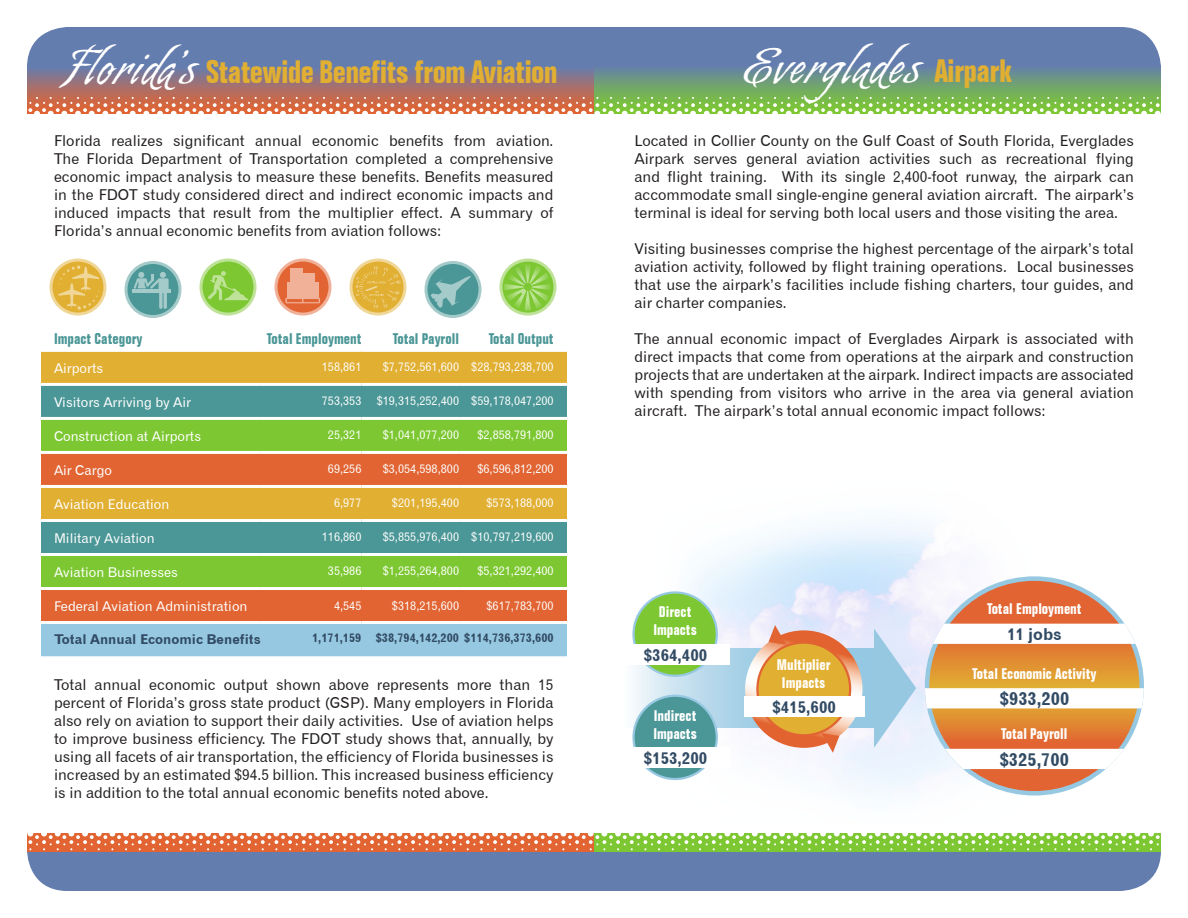
<style>
.page{position:relative;width:1188px;height:918px;background:#fff}
.page>*{position:absolute;margin:0;border:0;box-sizing:border-box;transform-origin:0 0}
.t1{font:42px "Almond Script";letter-spacing:.05em;color:#fff}
.t2{font:700 condensed 31.5px "Folio BT";letter-spacing:-.025em;color:#e1af32}
.t3{font:18px "Gothic 720 BT Bold B";color:#324b64}
.t4{font:16.5px "Gothic 720 BT Bold B";color:#324b64}
.t5{font:15px/18px "Gothic 720 BT Roman B";color:#231f20;text-align:justify}
.t6{font:700 condensed 15px/18px "Folio BT";color:#fff;text-align:center}
.t7{font:700 condensed 15px "Folio BT";color:#4b9696}
.t8{font:13.5px "Gothic 720 BT Roman B";color:#fff}
.t9{font:13.5px "Gothic 720 BT Bold B";color:#324b64}
.t10{font:12px "Gothic 720 BT Roman B";color:#fff}
.t11{font:12px "Gothic 720 BT Bold B";color:#324b64}
.s1{font-family:"Almond Script";font-weight:400;font-stretch:normal;font-size:42px;color:#fff}
.s2{font-family:"Folio BT";font-weight:700;font-stretch:condensed;font-size:31.5px;color:#e1af32}
</style>
<div class="page">
<div style="left:27px;top:27px;width:567px;height:864px;background:#647daf"></div>
<div style="left:25px;top:109px;width:569px;height:741px;background:#fff"></div>
<svg style="left:27px;top:67px;width:567px;height:30px;background:#95737d"></svg>
<div style="left:594px;top:27px;width:567px;height:864px;background:#647daf"></div>
<div style="left:594px;top:109px;width:580px;height:741px;background:#fff"></div>
<img style="left:635px;top:520px;width:504px;height:275px">
<svg style="left:594px;top:65px;width:567px;height:32px;background:#6d9a7d"></svg>
<svg style="left:27px;top:97px;width:1134px;height:17px;background:#b7a764"></svg>
<svg style="left:27px;top:833px;width:1134px;height:19px;background:#bca856"></svg>
<svg style="left:51px;top:260px;width:54px;height:54px"></svg>
<div style="left:50px;top:259px;width:56px;height:57px;border:3px solid #f0d798;border-radius:50%"></div>
<svg style="left:58px;top:266px;width:41px;height:44px;background:#e4b94c"></svg>
<svg style="left:126px;top:262px;width:54px;height:54px"></svg>
<div style="left:124px;top:261px;width:58px;height:57px;border:3px solid #a5caca;border-radius:50%"></div>
<svg style="left:159px;top:289px;width:4px;height:20px"></svg>
<hr style="left:164px;top:289px;width:3px;height:20px;background:#a5caca;border-radius:2px">
<div style="left:159px;top:278px;width:10px;height:14px;background:#a5caca;border-radius:2px"></div>
<svg style="left:134px;top:272px;width:32px;height:17px"></svg>
<hr style="left:132px;top:289px;width:39px;height:4px;background:#a5caca">
<svg style="left:201px;top:260px;width:54px;height:54px"></svg>
<div style="left:200px;top:259px;width:56px;height:57px;border:3px solid #bee398;border-radius:50%"></div>
<svg style="left:276px;top:260px;width:54px;height:54px"></svg>
<div style="left:274px;top:259px;width:58px;height:57px;border:3px solid #f0b198;border-radius:50%"></div>
<svg style="left:351px;top:260px;width:54px;height:54px"></svg>
<div style="left:350px;top:259px;width:56px;height:57px;border:3px solid #f0d798;border-radius:50%"></div>
<div style="left:500px;top:259px;width:56px;height:57px;border:3px solid #bee398;border-radius:50%"></div>
<svg style="left:426px;top:262px;width:54px;height:54px"></svg>
<div style="left:424px;top:261px;width:58px;height:57px;border:3px solid #a5caca;border-radius:50%"></div>
<svg style="left:431px;top:275px;width:41px;height:33px"></svg>
<svg style="left:208px;top:271px;width:40px;height:29px"></svg>
<div style="left:290px;top:268px;width:13px;height:14px;background:#f0b198"></div>
<div style="left:287px;top:282px;width:16px;height:15px;background:#f0b198"></div>
<div style="left:303px;top:274px;width:12px;height:8px;background:#f0b198"></div>
<div style="left:303px;top:282px;width:15px;height:15px;background:#f0b198"></div>
<svg style="left:285px;top:298px;width:35px;height:5px"></svg>
<svg style="left:356px;top:266px;width:44px;height:42px;background:#e3b543"></svg>
<svg style="left:504px;top:263px;width:47px;height:48px;background:#97d35d"></svg>
<svg style="left:927px;top:579px;width:215px;height:214px;background:#dd823b"></svg>
<svg style="left:41px;top:350px;width:554px;height:306px;background:#adad71"></svg>
<svg style="left:633px;top:649px;width:241px;height:79px;background:#b7d8ea"></svg>
<svg style="left:874px;top:628px;width:42px;height:120px;background:#bedaee"></svg>
<svg style="left:745px;top:630px;width:118px;height:118px;background:#ea9976"></svg>
<svg style="left:769px;top:625px;width:17px;height:20px"></svg>
<svg style="left:822px;top:733px;width:17px;height:20px"></svg>
<div style="left:757px;top:643px;width:93px;height:92px;background:#e1af32;border-radius:50%"></div>
<div style="left:756px;top:641px;width:95px;height:95px;border:2px solid #e16432;border-radius:50%"></div>
<div style="left:634px;top:696px;width:83px;height:83px;background:#4b9696;border-radius:50%"></div>
<div style="left:632px;top:695px;width:86px;height:85px;border:2px solid #96c8e1;border-radius:50%"></div>
<div style="left:634px;top:592px;width:83px;height:84px;background:#7dc832;border-radius:50%"></div>
<div style="left:632px;top:591px;width:86px;height:86px;border:2px solid #96c8e1;border-radius:50%"></div>
<svg style="left:933px;top:624px;width:203px;height:20px"></svg>
<svg style="left:945px;top:749px;width:179px;height:20px"></svg>
<svg style="left:925px;top:688px;width:219px;height:20px"></svg>
<div style="left:594px;top:351px;width:9px;height:309px;background:#fff"></div>
<div style="left:744px;top:697px;width:121px;height:20px;background:#fff"></div>
<div style="left:622px;top:747px;width:108px;height:21px;background:#fff"></div>
<div style="left:622px;top:644px;width:108px;height:20px;background:#fff"></div>
<h2 class="t2" style="left:63px;top:53px;width:496px"><span class="s1">Florida’s</span> Statewide Benefits from Aviation</h2>
<p class="t5" style="left:54px;top:132px;width:501px">Florida realizes significant annual economic benefits from aviation.<br>The Florida Department of Transportation completed a comprehensive economic impact analysis to measure these benefits. Benefits measured in the FDOT study considered direct and indirect economic impacts and induced impacts that result from the multiplier effect. A summary of Florida’s annual economic benefits from aviation follows:</p>
<p class="t7" style="left:54px;top:330px;width:90px">Impact Category</p>
<p class="t7" style="left:267px;top:330px;width:96px">Total Employment</p>
<p class="t7" style="left:393px;top:330px;width:68px">Total Payroll</p>
<p class="t7" style="left:489px;top:330px;width:66px">Total Output</p>
<p class="t8" style="left:54px;top:360px;width:51px">Airports</p>
<p class="t10" style="left:322px;top:360px;width:41px">158,861</p>
<p class="t10" style="left:383px;top:360px;width:172px">$7,752,561,600 $28,793,238,700</p>
<p class="t8" style="left:54px;top:394px;width:139px">Visitors Arriving by Air</p>
<p class="t10" style="left:322px;top:394px;width:41px">753,353</p>
<p class="t10" style="left:377px;top:394px;width:179px">$19,315,252,400 $59,178,047,200</p>
<p class="t8" style="left:54px;top:428px;width:149px">Construction at Airports</p>
<p class="t10" style="left:328px;top:428px;width:35px">25,321</p>
<p class="t10" style="left:383px;top:428px;width:78px">$1,041,077,200</p>
<p class="t10" style="left:477px;top:428px;width:78px">$2,858,791,800</p>
<p class="t8" style="left:54px;top:462px;width:59px">Air Cargo</p>
<p class="t10" style="left:328px;top:462px;width:35px">69,256</p>
<p class="t10" style="left:383px;top:462px;width:78px">$3,054,598,800</p>
<p class="t10" style="left:477px;top:462px;width:78px">$6,596,812,200</p>
<p class="t8" style="left:54px;top:496px;width:117px">Aviation Education</p>
<p class="t10" style="left:334px;top:496px;width:29px">6,977</p>
<p class="t10" style="left:392px;top:496px;width:69px">$201,195,400</p>
<p class="t10" style="left:487px;top:496px;width:69px">$573,188,000</p>
<p class="t8" style="left:54px;top:530px;width:102px">Military Aviation</p>
<p class="t10" style="left:322px;top:530px;width:41px">116,860</p>
<p class="t10" style="left:383px;top:530px;width:172px">$5,855,976,400 $10,797,219,600</p>
<p class="t8" style="left:54px;top:564px;width:125px">Aviation Businesses</p>
<p class="t10" style="left:328px;top:564px;width:35px">35,986</p>
<p class="t10" style="left:383px;top:564px;width:78px">$1,255,264,800</p>
<p class="t10" style="left:477px;top:564px;width:78px">$5,321,292,400</p>
<p class="t8" style="left:54px;top:598px;width:195px">Federal Aviation Administration</p>
<p class="t10" style="left:334px;top:598px;width:29px">4,545</p>
<p class="t10" style="left:392px;top:598px;width:69px">$318,215,600</p>
<p class="t10" style="left:487px;top:598px;width:69px">$617,783,700</p>
<p class="t9" style="left:54px;top:631px;width:208px">Total Annual Economic Benefits</p>
<p class="t11" style="left:312px;top:631px;width:243px">1,171,159 $38,794,142,200 $114,736,373,600</p>
<p class="t5" style="left:54px;top:676px;width:501px">Total annual economic output shown above represents more than 15 percent of Florida’s gross state product (GSP). Many employers in Florida also rely on aviation to support their daily activities. Use of aviation helps to improve business efficiency. The FDOT study shows that, annually, by using all facets of air transportation, the efficiency of Florida businesses is increased by an estimated $94.5 billion. This increased business efficiency is in addition to the total annual economic benefits noted above.</p>
<h1 class="t1" style="left:743px;top:43px;width:270px">Everglades <span class="s2">Airpark</span></h1>
<p class="t5" style="left:634px;top:132px;width:501px">Located in Collier County on the Gulf Coast of South Florida, Everglades Airpark serves general aviation activities such as recreational flying and flight training. With its single 2,400-foot runway, the airpark can accommodate small single-engine general aviation aircraft. The airpark’s terminal is ideal for serving both local users and those visiting the area.</p>
<p class="t5" style="left:634px;top:240px;width:501px">Visiting businesses comprise the highest percentage of the airpark’s total aviation activity, followed by flight training operations. Local businesses that use the airpark’s facilities include fishing charters, tour guides, and air charter companies.</p>
<p class="t5" style="left:634px;top:330px;width:501px">The annual economic impact of Everglades Airpark is associated with direct impacts that come from operations at the airpark and construction projects that are undertaken at the airpark. Indirect impacts are associated with spending from visitors who arrive in the area via general aviation aircraft. The airpark’s total annual economic impact follows:</p>
<p class="t6" style="left:653px;top:602px;width:45px">Direct<br>Impacts</p>
<p class="t4" style="left:644px;top:645px;width:65px">$364,400</p>
<p class="t6" style="left:653px;top:706px;width:45px;text-align:left">Indirect<br>Impacts</p>
<p class="t4" style="left:644px;top:748px;width:65px">$153,200</p>
<p class="t6" style="left:777px;top:655px;width:55px">Multiplier<br>Impacts</p>
<p class="t4" style="left:772px;top:697px;width:65px">$415,600</p>
<p class="t6" style="left:987px;top:600px;width:96px">Total Employment</p>
<p class="t4" style="left:1007px;top:624px;width:56px">11 jobs</p>
<p class="t6" style="left:972px;top:665px;width:126px">Total Economic Activity</p>
<p class="t3" style="left:1000px;top:688px;width:71px">$933,200</p>
<p class="t6" style="left:1001px;top:725px;width:68px">Total Payroll</p>
<p class="t3" style="left:1000px;top:748px;width:71px">$325,700</p>
</div>
